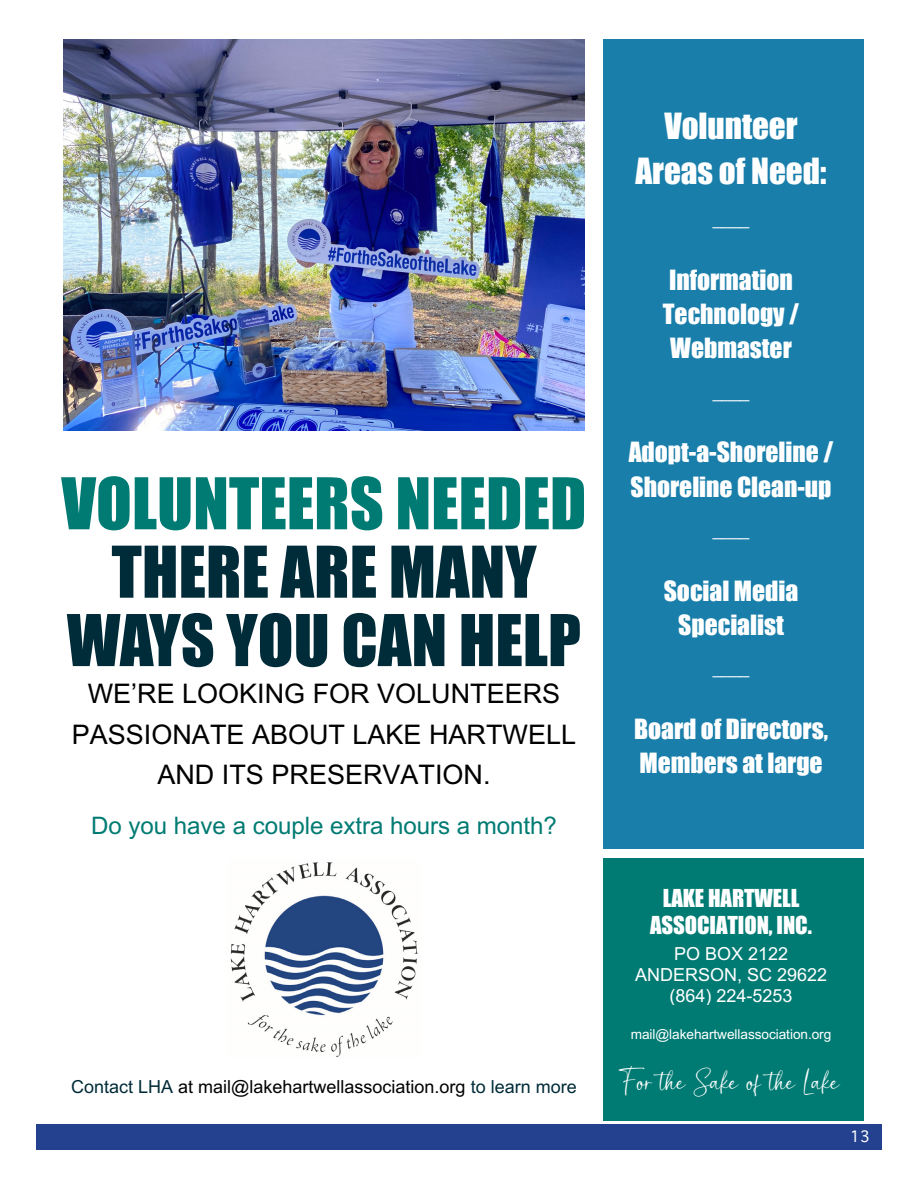
<style>
.page{position:relative;width:918px;height:1188px;background:#fff}
.page>*{position:absolute;margin:0;border:0;box-sizing:border-box;transform-origin:0 0}
.t1{font:65.85px/68.4px "Impact";color:#002b38;text-align:center}
.t2{font:38.85px "Rastanty Cortez";color:#fff}
.t3{font:33.15px/44.2px "Impact";color:#fff;text-align:center}
.t4{font:27px/40.3px "Arial";color:#000;text-align:center}
.t5{font:25.5px/34.2px "Impact";color:#fff}
.t6{font:24.15px "Arial";color:#007b73}
.t7{font:22.65px/27.3px "Impact";letter-spacing:-.005em;color:#fff;text-align:center}
.t8{font:18px "Arial";color:#000}
.t9{font:18px/20.7px "Arial";color:#fff;text-align:center}
.t10{font:16.5px "Arial";color:#fff}
.t11{font:15px "Geneva";color:#fff}
.t12{font:13.65px "Arial";letter-spacing:-.005em;color:#fff}
.s1{color:#007b73}
.s2{color:#002b38}
</style>
<div class="page">
<div style="left:36px;top:1124px;width:846px;height:26px;background:#23418f"></div>
<div style="left:603px;top:39px;width:261px;height:810px;background:#197eaa"></div>
<div style="left:603px;top:858px;width:261px;height:262px;background:#007b73"></div>
<img style="left:63px;top:39px;width:522px;height:391px">
<img style="left:230px;top:862px;width:188px;height:195px">
<p class="t1" style="left:61px;top:468px;width:526px"><span class="s1">VOLUNTEERS NEEDED<br></span>THERE ARE MANY<br>WAYS YOU CAN HELP</p>
<p class="t4" style="left:72px;top:673px;width:506px">WE’RE LOOKING FOR VOLUNTEERS<br>PASSIONATE ABOUT LAKE HARTWELL<br>AND ITS PRESERVATION.</p>
<p class="t6" style="left:91px;top:809px;width:467px">Do you have a couple extra hours a month?</p>
<p class="t8" style="left:71px;top:1074px;width:507px"><span class="s2">Contact LHA</span> at mail@lakehartwellassociation.org <span class="s2">to learn more</span></p>
<p class="t3" style="left:636px;top:103px;width:193px">Volunteer<br>Areas of Need:</p>
<p class="t10" style="left:713px;top:208px;width:38px">____</p>
<p class="t5" style="left:663px;top:262px;width:138px">Information<br>Technology /<br>Webmaster</p>
<p class="t10" style="left:713px;top:380px;width:38px">____</p>
<p class="t5" style="left:629px;top:435px;width:206px">Adopt-a-Shoreline /<br>Shoreline Clean-up</p>
<p class="t10" style="left:713px;top:519px;width:38px">____</p>
<p class="t5" style="left:664px;top:573px;width:136px;text-align:center">Social Media<br>Specialist</p>
<p class="t10" style="left:713px;top:657px;width:38px">____</p>
<p class="t5" style="left:634px;top:711px;width:195px">Board of Directors,<br>Members at large</p>
<p class="t7" style="left:650px;top:883px;width:163px">LAKE HARTWELL<br>ASSOCIATION, INC.</p>
<p class="t9" style="left:635px;top:943px;width:194px">PO BOX 2122<br>ANDERSON, SC 29622 (864) 224-5253</p>
<p class="t12" style="left:631px;top:1025px;width:202px">mail@lakehartwellassociation.org</p>
<p class="t2" style="left:622px;top:1062px;width:220px">For the Sake of the Lake</p>
<p class="t11" style="left:850px;top:1128px;width:22px">13</p>
</div>
